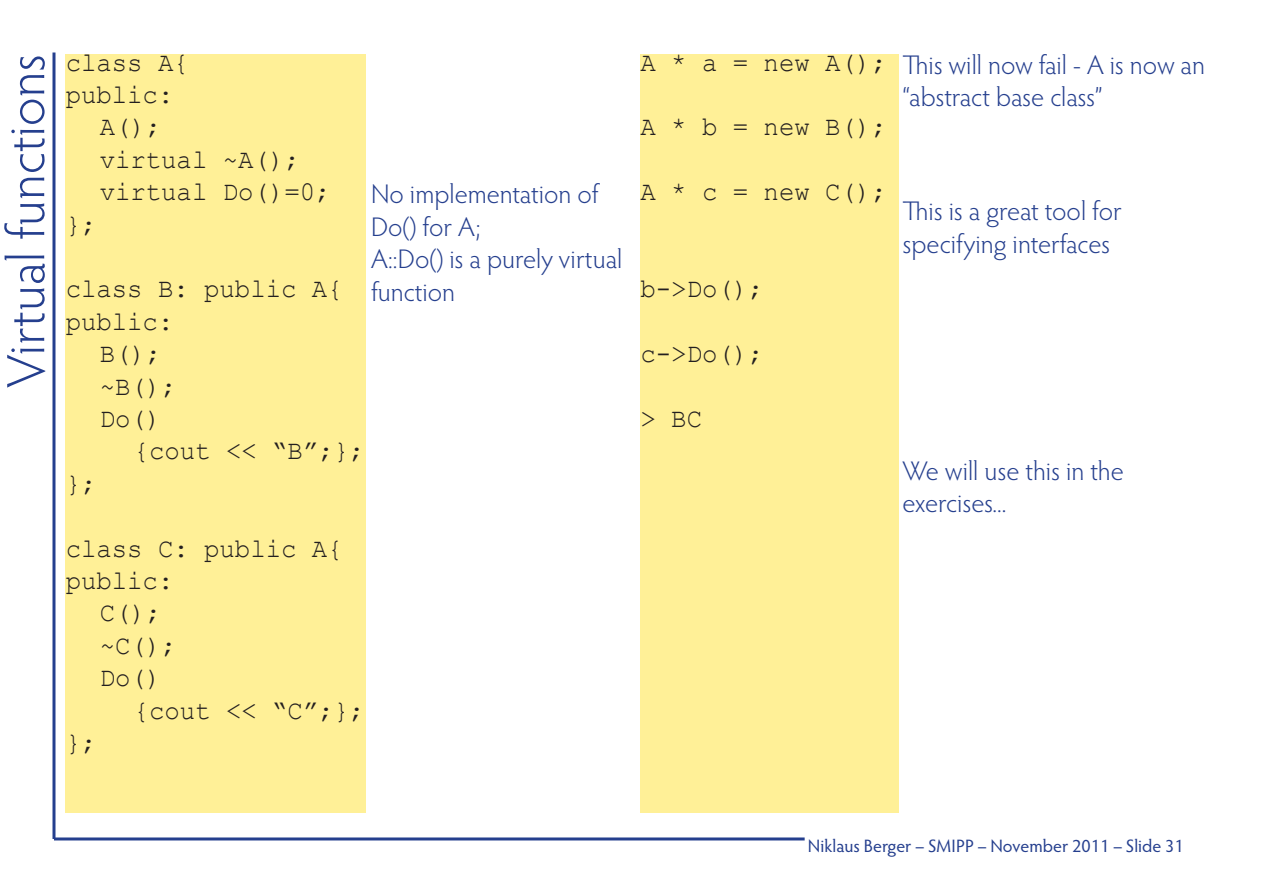
<style>
.page{position:relative;width:1263px;height:893px;background:#fff}
.page>*{position:absolute;margin:0;border:0;box-sizing:border-box;transform-origin:0 0}
.t1{font:300 54px "Hypatia Sans Pro";color:#253f8e}
.t2{font:27px "Courier New";color:#231f20;scale:.95 1}
.t3{font:300 27px/32.4px "Hypatia Sans Pro";color:#253f8e}
.t4{font:18px "Hypatia Sans Pro";color:#253f8e}
</style>
<div class="page">
<hr style="left:54px;top:837px;width:751px;height:3px;background:#253f8e">
<hr style="left:53px;top:52px;width:3px;height:787px;background:#253f8e">
<div style="left:66px;top:54px;width:300px;height:758px;background:#fff097"></div>
<div style="left:640px;top:54px;width:259px;height:758px;background:#fff097"></div>
<h1 class="t1" style="left:-9px;top:388px;width:335px;rotate:-90deg">Virtual functions</h1>
<p class="t2" style="left:640px;top:45px;width:261px">A * a = new A();</p>
<p class="t2" style="left:66px;top:45px;width:131px">class A{</p>
<p class="t2" style="left:66px;top:78px;width:115px">public:</p>
<p class="t2" style="left:100px;top:110px;width:66px">A();</p>
<p class="t2" style="left:100px;top:143px;width:212px">virtual ~A();</p>
<p class="t2" style="left:100px;top:175px;width:245px">virtual Do()=0;</p>
<p class="t2" style="left:66px;top:207px;width:34px">};</p>
<p class="t2" style="left:640px;top:110px;width:261px">A * b = new B();</p>
<p class="t3" style="left:371px;top:177px;width:253px">No implementation of<br>Do() for A;<br>A::Do() is a purely virtual function</p>
<p class="t2" style="left:640px;top:175px;width:261px">A * c = new C();</p>
<p class="t2" style="left:66px;top:272px;width:293px">class B: public A{</p>
<p class="t2" style="left:66px;top:305px;width:115px">public:</p>
<p class="t2" style="left:100px;top:337px;width:66px">B();</p>
<p class="t2" style="left:100px;top:369px;width:83px">~B();</p>
<p class="t2" style="left:100px;top:402px;width:66px">Do()</p>
<p class="t2" style="left:134px;top:434px;width:245px">{cout &lt;&lt; “B”;};</p>
<p class="t2" style="left:66px;top:467px;width:34px">};</p>
<p class="t2" style="left:640px;top:272px;width:131px">b-&gt;Do();</p>
<p class="t2" style="left:640px;top:337px;width:131px">c-&gt;Do();</p>
<p class="t2" style="left:640px;top:402px;width:66px">&gt; BC</p>
<p class="t2" style="left:66px;top:531px;width:293px">class C: public A{</p>
<p class="t2" style="left:66px;top:564px;width:115px">public:</p>
<p class="t2" style="left:100px;top:596px;width:66px">C();</p>
<p class="t2" style="left:100px;top:629px;width:83px">~C();</p>
<p class="t2" style="left:100px;top:661px;width:66px">Do()</p>
<p class="t2" style="left:134px;top:693px;width:245px">{cout &lt;&lt; “C”;};</p>
<p class="t2" style="left:66px;top:726px;width:34px">};</p>
<p class="t3" style="left:902px;top:48px;width:304px">This will now fail - A is now an “abstract base class”</p>
<p class="t3" style="left:902px;top:194px;width:221px">This is a great tool for specifying interfaces</p>
<p class="t3" style="left:902px;top:454px;width:223px">We will use this in the exercises...</p>
<p class="t4" style="left:808px;top:834px;width:377px">Niklaus Berger – SMIPP – November 2011 – Slide 31</p>
</div>
